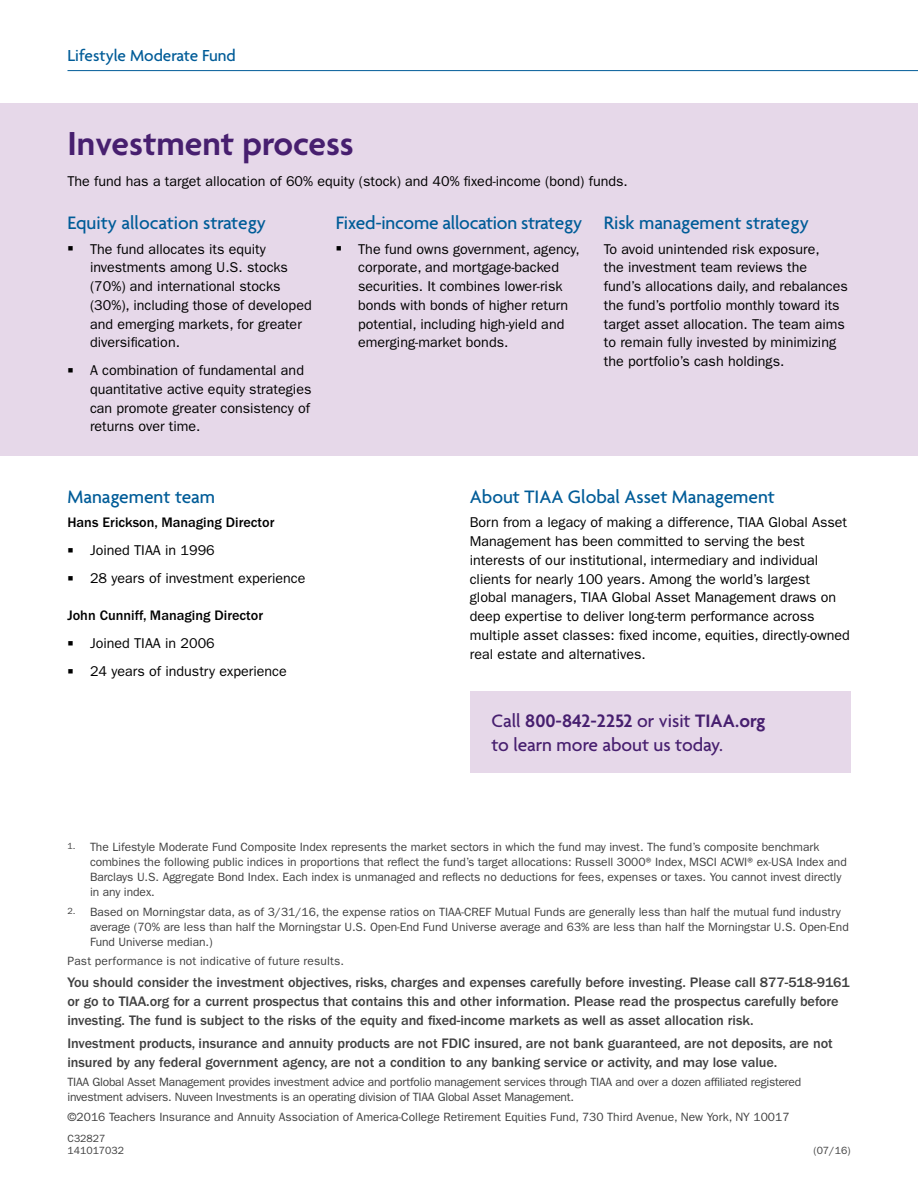
<style>
.page{position:relative;width:918px;height:1188px;background:#fff}
.page>*{position:absolute;margin:0;border:0;box-sizing:border-box;transform-origin:0 0}
.t1{font:600 36px "Agenda";color:#471f6f}
.t2{font:500 19.5px "Agenda";color:#005c98}
.t3{font:500 19.5px/24px "Agenda";color:#471f6f}
.t4{font:500 17.25px "Agenda";color:#005c98}
.t5{font:14.25px/18.8px "ITC Franklin Gothic Std";color:#000}
.t6{font:500 14.25px/18.8px "ITC Franklin Gothic Std";letter-spacing:-.005em;color:#404040}
.t7{font:500 14.25px "ITC Franklin Gothic Std";color:#000}
.t8{font:12px/15px "ITC Franklin Gothic Std";letter-spacing:-.005em;color:#404040}
.t9{font:12px "ITC Franklin Gothic Std";letter-spacing:.015em;color:#404040}
.t10{font:10.5px/12px "ITC Franklin Gothic Std";color:#404040}
.s1{font-weight:600}
</style>
<div class="page">
<hr style="left:68px;top:70px;width:850px;height:1px;background:#005c98">
<div style="left:0;top:103px;width:918px;height:352px;background:#e6d8e9"></div>
<div style="left:470px;top:691px;width:380px;height:81px;background:#e6d8e9"></div>
<p class="t4" style="left:68px;top:46px;width:170px">Lifestyle Moderate Fund</p>
<h1 class="t1" style="left:68px;top:124px;width:288px">Investment process</h1>
<p class="t5" style="left:68px;top:172px;width:562px">The fund has a target allocation of 60% equity (stock) and 40% fixed-income (bond) funds.</p>
<h2 class="t2" style="left:68px;top:212px;width:200px">Equity allocation strategy</h2>
<p class="t5" style="left:90px;top:239px;width:223px">The fund allocates its equity investments among U.S. stocks (70%) and international stocks (30%), including those of developed and emerging markets, for greater diversification.</p>
<p class="t5" style="left:90px;top:361px;width:223px">A combination of fundamental and quantitative active equity strategies can promote greater consistency of returns over time.</p>
<h2 class="t2" style="left:336px;top:212px;width:248px">Fixed-income allocation strategy</h2>
<p class="t5" style="left:358px;top:239px;width:223px">The fund owns government, agency, corporate, and mortgage-backed securities. It combines lower-risk bonds with bonds of higher return potential, including high-yield and emerging-market bonds.</p>
<h2 class="t2" style="left:604px;top:212px;width:207px">Risk management strategy</h2>
<p class="t5" style="left:604px;top:239px;width:246px">To avoid unintended risk exposure,<br>the investment team reviews the fund’s allocations daily, and rebalances the fund’s portfolio monthly toward its target asset allocation. The team aims to remain fully invested by minimizing the portfolio’s cash holdings.</p>
<h2 class="t2" style="left:68px;top:486px;width:149px">Management team</h2>
<p class="t7" style="left:68px;top:515px;width:208px">Hans Erickson, Managing Director</p>
<p class="t5" style="left:90px;top:537px;width:217px;line-height:27.8px">Joined TIAA in 1996<br>28 years of investment experience</p>
<p class="t7" style="left:67px;top:608px;width:197px">John Cunniff, Managing Director</p>
<p class="t5" style="left:90px;top:630px;width:198px;line-height:27.8px">Joined TIAA in 2006<br>24 years of industry experience</p>
<h2 class="t2" style="left:470px;top:486px;width:307px">About TIAA Global Asset Management</h2>
<p class="t5" style="left:470px;top:513px;width:382px">Born from a legacy of making a difference, TIAA Global Asset Management has been committed to serving the best interests of our institutional, intermediary and individual clients for nearly 100 years. Among the world’s largest global managers, TIAA Global Asset Management draws on deep expertise to deliver long-term performance across multiple asset classes: fixed income, equities, directly-owned real estate and alternatives.</p>
<h2 class="t3" style="left:491px;top:710px;width:276px">Call <span class="s1">800-842-2252</span> or visit <span class="s1">TIAA.org </span>to learn more about us today.</h2>
<p class="t8" style="left:90px;top:840px;width:758px;text-indent:-22px"><sup>1.</sup> The Lifestyle Moderate Fund Composite Index represents the market sectors in which the fund may invest. The fund’s composite benchmark combines the following public indices in proportions that reflect the fund’s target allocations: Russell 3000® Index, MSCI ACWI® ex-USA Index and Barclays U.S. Aggregate Bond Index. Each index is unmanaged and reflects no deductions for fees, expenses or taxes. You cannot invest directly in any index.</p>
<p class="t8" style="left:90px;top:904px;width:760px;text-indent:-22px"><sup>2.</sup> Based on Morningstar data, as of 3/31/16, the expense ratios on TIAA-CREF Mutual Funds are generally less than half the mutual fund industry average (70% are less than half the Morningstar U.S. Open-End Fund Universe average and 63% are less than half the Morningstar U.S. Open-End<br>Fund Universe median.)</p>
<p class="t9" style="left:68px;top:954px;width:278px">Past performance is not indicative of future results.</p>
<p class="t6" style="left:68px;top:973px;width:784px">You should consider the investment objectives, risks, charges and expenses carefully before investing. Please call 877-518-9161 or go to TIAA.org for a current prospectus that contains this and other information. Please read the prospectus carefully before investing. The fund is subject to the risks of the equity and fixed-income markets as well as asset allocation risk.</p>
<p class="t6" style="left:68px;top:1034px;width:767px">Investment products, insurance and annuity products are not FDIC insured, are not bank guaranteed, are not deposits, are not insured by any federal government agency, are not a condition to any banking service or activity, and may lose value.</p>
<p class="t8" style="left:68px;top:1075px;width:735px">TIAA Global Asset Management provides investment advice and portfolio management services through TIAA and over a dozen affiliated registered investment advisers. Nuveen Investments is an operating division of TIAA Global Asset Management.</p>
<p class="t8" style="left:68px;top:1109px;width:724px">©2016 Teachers Insurance and Annuity Association of America-College Retirement Equities Fund, 730 Third Avenue, New York, NY 10017</p>
<p class="t10" style="left:67px;top:1133px;width:58px">C32827<br>141017032</p>
<p class="t10" style="left:814px;top:1145px;width:38px">(07/16)</p>
</div>
